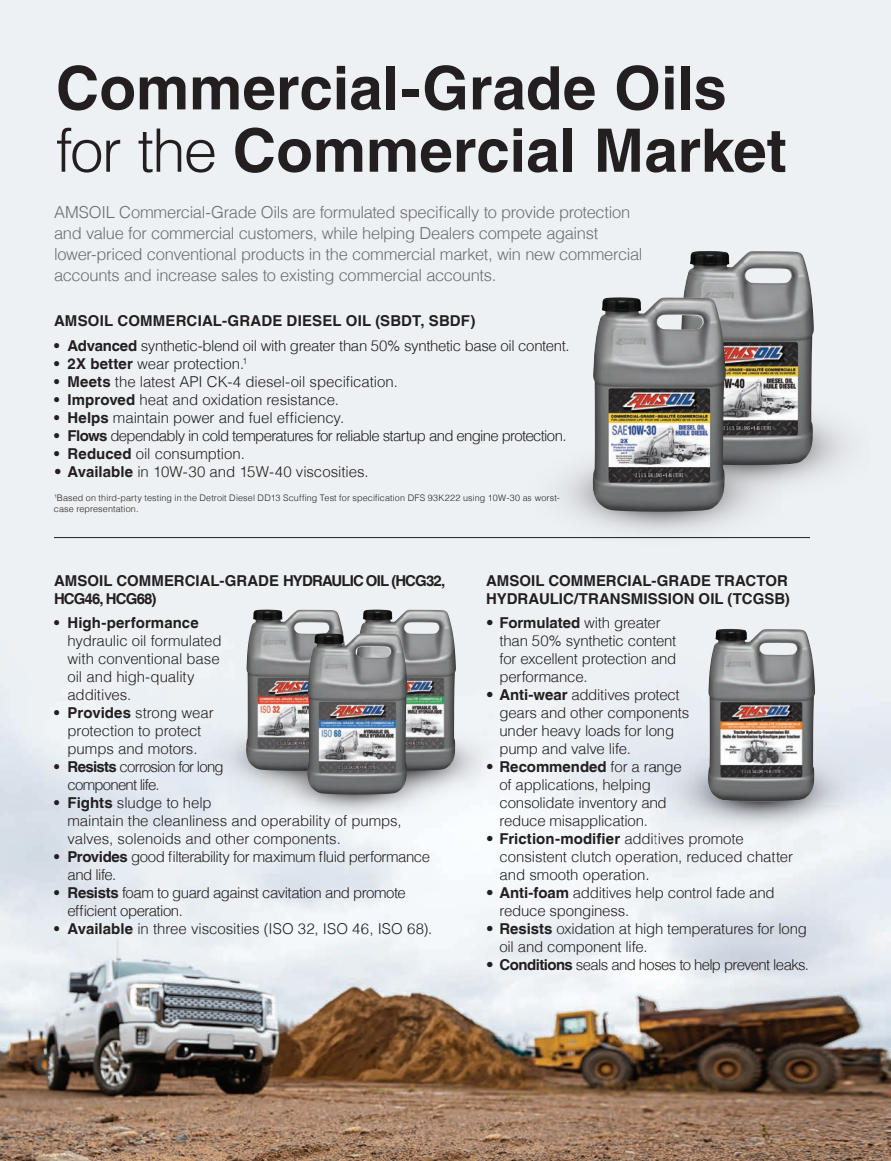
<style>
.page{position:relative;width:891px;height:1161px;background:#fff}
.page>*{position:absolute;margin:0;border:0;box-sizing:border-box;transform-origin:0 0}
.t1{font:700 60px/62.4px "Helvetica LT";color:#231f20}
.GrayLeadCopy{font:300 16.5px/21px "Helvetica LT";letter-spacing:-.02em;color:#6c6d70}
.t2{font:300 15px/18px "Helvetica LT";letter-spacing:-.015em;color:#231f20}
.t3{font:300 15px/18px "Helvetica LT";letter-spacing:-.035em;color:#231f20}
.t4{font:300 15px "Helvetica LT";letter-spacing:-.045em;color:#231f20}
.t5{font:700 15px/18px "Helvetica LT";letter-spacing:.005em;color:#231f20}
.t6{font:700 15px/18px "Helvetica LT";letter-spacing:-.05em;color:#231f20}
.t7{font:300 15px/18px "Helvetica LT";letter-spacing:-.055em;color:#231f20}
.t8{font:300 9px/10.8px "Helvetica LT";letter-spacing:.015em;color:#231f20}
.s1{font-weight:300}
.s2{font-weight:700}
</style>
<div class="page">
<img style="left:0;top:0;width:891px;height:1161px">
<img style="left:202px;top:708px;width:53px;height:98px">
<img style="left:246px;top:610px;width:100px;height:161px">
<img style="left:450px;top:711px;width:47px;height:99px">
<img style="left:356px;top:610px;width:100px;height:161px">
<img style="left:255px;top:732px;width:195px;height:82px">
<img style="left:307px;top:633px;width:101px;height:162px">
<hr style="left:54px;top:537px;width:756px;height:1px;background:#231f20">
<img style="left:655px;top:739px;width:202px;height:104px">
<img style="left:708px;top:629px;width:107px;height:172px">
<img style="left:781px;top:380px;width:88px;height:131px">
<img style="left:681px;top:251px;width:133px;height:214px">
<img style="left:529px;top:427px;width:252px;height:131px">
<img style="left:593px;top:297px;width:133px;height:215px">
<p class="t1" style="left:56px;top:56px;width:732px">Commercial-Grade Oils <span class="s1">for the</span> Commercial Market</p>
<p class="GrayLeadCopy" style="left:54px;top:201px;width:590px">AMSOIL Commercial-Grade Oils are formulated specifically to provide protection and value for commercial customers, while helping Dealers compete against lower-priced conventional products in the commercial market, win new commercial accounts and increase sales to existing commercial accounts.</p>
<p class="t5" style="left:54px;top:311px;width:423px">AMSOIL COMMERCIAL-GRADE DIESEL OIL (SBDT, SBDF)</p>
<p class="t2" style="left:54px;top:336px;width:517px"><span class="s2">• Advanced</span> synthetic-blend oil with greater than 50% synthetic base oil content.</p>
<p class="t2" style="left:54px;top:354px;width:195px"><span class="s2">• 2X better</span> wear protection.<sup>1</sup></p>
<p class="t2" style="left:54px;top:372px;width:345px"><span class="s2">• Meets</span> the latest API CK-4 diesel-oil specification.</p>
<p class="t2" style="left:54px;top:390px;width:287px"><span class="s2">• Improved</span> heat and oxidation resistance.</p>
<p class="t2" style="left:54px;top:408px;width:292px"><span class="s2">• Helps</span> maintain power and fuel efficiency.</p>
<p class="t4" style="left:54px;top:426px;width:514px"><span class="s2">• Flows</span> dependably in cold temperatures for reliable startup and engine protection.</p>
<p class="t2" style="left:54px;top:444px;width:192px"><span class="s2">• Reduced</span> oil consumption.</p>
<p class="t2" style="left:54px;top:462px;width:316px">• <span class="s2">Available</span> in 10W-30 and 15W-40 viscosities.</p>
<p class="t8" style="left:54px;top:492px;width:507px"><sup>1</sup>Based on third-party testing in the Detroit Diesel DD13 Scuffing Test for specification DFS 93K222 using 10W-30 as worst&shy;case representation.</p>
<p class="t6" style="left:54px;top:571px;width:393px">AMSOIL COMMERCIAL-GRADE HYDRAULIC OIL (HCG32,<br>HCG46, HCG68)</p>
<p class="t2" style="left:68px;top:614px;width:156px;text-indent:-14px"><span class="s2">• High-performance </span>hydraulic oil formulated with conventional base oil and high-quality additives.</p>
<p class="t2" style="left:54px;top:704px;width:161px;text-align:center"><span class="s2">• Provides</span> strong wear protection to protect pumps and motors.</p>
<p class="t7" style="left:68px;top:758px;width:158px;text-indent:-14px"><span class="s2">• Resists</span> corrosion for long component life.</p>
<p class="t2" style="left:68px;top:794px;width:336px;text-indent:-14px"><span class="s2">• Fights</span> sludge to help<br>maintain the cleanliness and operability of pumps, valves, solenoids and other components.</p>
<p class="t3" style="left:68px;top:848px;width:364px;text-indent:-14px"><span class="s2">• Provides</span> good filterability for maximum fluid performance and life.</p>
<p class="t3" style="left:68px;top:884px;width:340px;text-indent:-14px"><span class="s2">• Resists</span> foam to guard against cavitation and promote efficient operation.</p>
<p class="t2" style="left:54px;top:920px;width:380px"><span class="s2">• Available</span> in three viscosities (ISO 32, ISO 46, ISO 68).</p>
<p class="t5" style="left:486px;top:571px;width:305px">AMSOIL COMMERCIAL-GRADE TRACTOR<br>HYDRAULIC/TRANSMISSION OIL (TCGSB)</p>
<p class="t2" style="left:500px;top:614px;width:178px;text-indent:-14px">• <span class="s2">Formulated</span> with greater than 50% synthetic content for excellent protection and performance.</p>
<p class="t2" style="left:500px;top:686px;width:191px;text-indent:-14px">• <span class="s2">Anti-wear</span> additives protect gears and other components under heavy loads for long pump and valve life.</p>
<p class="t2" style="left:500px;top:758px;width:184px;text-indent:-14px">• <span class="s2">Recommended</span> for a range of applications, helping consolidate inventory and reduce misapplication.</p>
<p class="t2" style="left:500px;top:830px;width:295px;text-indent:-14px">• <span class="s2">Friction-modifier</span> additives promote consistent clutch operation, reduced chatter and smooth operation.</p>
<p class="t2" style="left:500px;top:884px;width:277px;text-indent:-14px">• <span class="s2">Anti-foam</span> additives help control fade and reduce sponginess.</p>
<p class="t2" style="left:500px;top:920px;width:309px;text-indent:-14px">• <span class="s2">Resists</span> oxidation at high temperatures for long oil and component life.</p>
<p class="t4" style="left:486px;top:956px;width:325px">• <span class="s2">Conditions</span> seals and hoses to help prevent leaks.</p>
</div>
